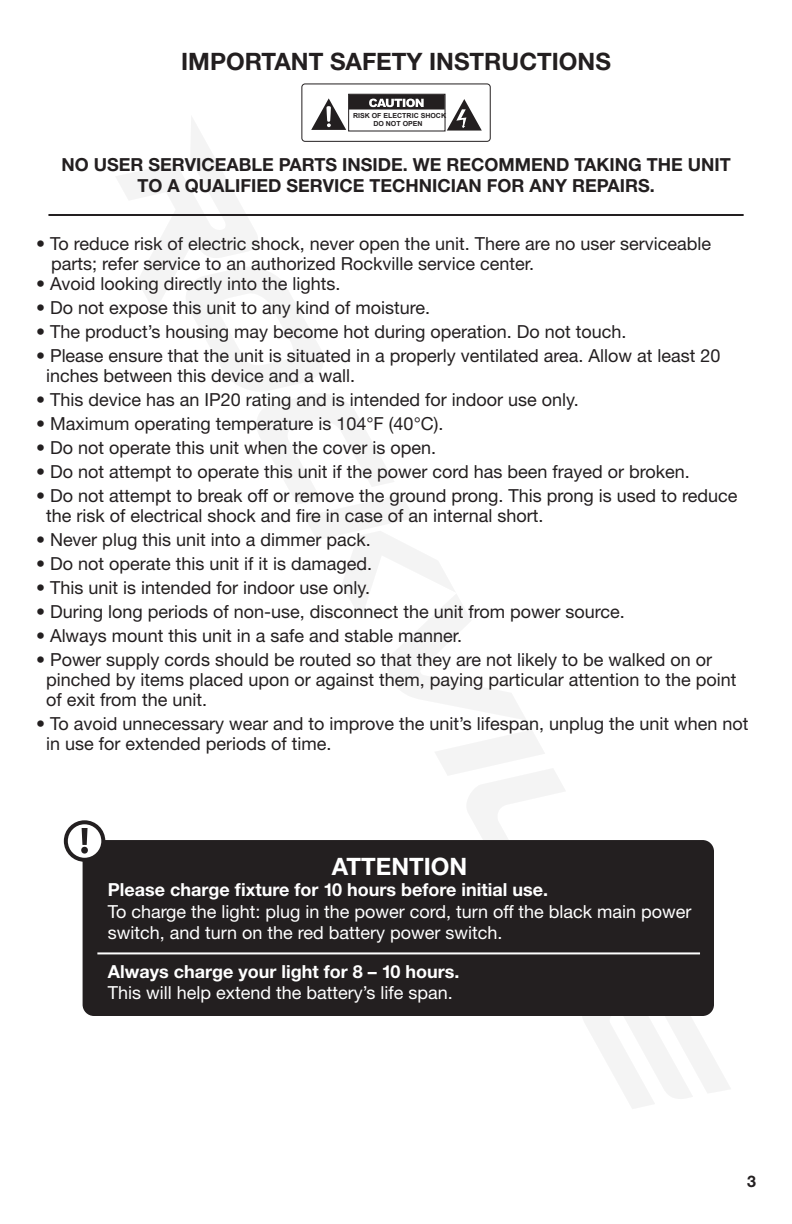
<style>
.page{position:relative;width:792px;height:1224px;background:#fff}
.page>*{position:absolute;margin:0;border:0;box-sizing:border-box;transform-origin:0 0}
.t1{font:700 24px "Helvetica Neue LT Std";color:#231f20}
.t2{font:700 24px "Helvetica Neue LT Std";color:#fff}
.t3{font:18px "Helvetica Neue LT Std";color:#231f20}
.t4{font:18px/21.6px "Helvetica Neue LT Std";color:#fff}
.t5{font:700 18px/21.6px "Helvetica Neue LT Std";color:#231f20;text-align:center}
.t6{font:700 18px "Helvetica Neue LT Std";color:#fff}
.t7{font:700 16px "Helvetica Neue LT Std";color:#231f20}
.t8{font:700 7px/8.4px "Arial";color:#231f20;text-align:center}
</style>
<div class="page">
<svg style="left:435px;top:730px;width:295px;height:378px"></svg>
<svg style="left:116px;top:94px;width:410px;height:626px"></svg>
<div style="left:301px;top:83px;width:190px;height:59px;border:1px solid #231f20;border-radius:3px"></div>
<hr style="left:48px;top:214px;width:696px;height:2px;background:#231f20">
<div style="left:83px;top:840px;width:631px;height:176px;background:#231f20"></div>
<svg style="left:66px;top:822px;width:37px;height:38px"></svg>
<div style="left:64px;top:820px;width:41px;height:42px;border:4px solid #231f20;border-radius:50%"></div>
<svg style="left:81px;top:828px;width:7px;height:26px"></svg>
<hr style="left:97px;top:952px;width:603px;height:2px;background:#fff">
<p class="t1" style="left:181px;top:46px;width:431px">IMPORTANT SAFETY INSTRUCTIONS</p>
<p class="t8" style="left:353px;top:112px;width:95px">RISK OF ELECTRIC SHOCK<br>DO NOT OPEN</p>
<p class="t5" style="left:61px;top:153px;width:671px">NO USER SERVICEABLE PARTS INSIDE. WE RECOMMEND TAKING THE UNIT<br>TO A QUALIFIED SERVICE TECHNICIAN FOR ANY REPAIRS.</p>
<p class="t3" style="left:36px;top:233px;width:677px">• To reduce risk of electric shock, never open the unit. There are no user serviceable</p>
<p class="t3" style="left:51px;top:253px;width:485px">parts; refer service to an authorized Rockville service center.</p>
<p class="t3" style="left:36px;top:273px;width:306px">• Avoid looking directly into the lights.</p>
<p class="t3" style="left:36px;top:297px;width:396px">• Do not expose this unit to any kind of moisture.</p>
<p class="t3" style="left:36px;top:321px;width:592px">• The product’s housing may become hot during operation. Do not touch.</p>
<p class="t3" style="left:36px;top:345px;width:686px">• Please ensure that the unit is situated in a properly ventilated area. Allow at least 20</p>
<p class="t3" style="left:46px;top:365px;width:311px">inches between this device and a wall.</p>
<p class="t3" style="left:36px;top:389px;width:544px">• This device has an IP20 rating and is intended for indoor use only.</p>
<p class="t3" style="left:36px;top:413px;width:409px">• Maximum operating temperature is 104°F (40°C).</p>
<p class="t3" style="left:36px;top:437px;width:402px">• Do not operate this unit when the cover is open.</p>
<p class="t3" style="left:36px;top:461px;width:655px">• Do not attempt to operate this unit if the power cord has been frayed or broken.</p>
<p class="t3" style="left:36px;top:485px;width:703px">• Do not attempt to break off or remove the ground prong. This prong is used to reduce</p>
<p class="t3" style="left:46px;top:505px;width:499px">the risk of electrical shock and fire in case of an internal short.</p>
<p class="t3" style="left:36px;top:529px;width:336px">• Never plug this unit into a dimmer pack.</p>
<p class="t3" style="left:36px;top:553px;width:338px">• Do not operate this unit if it is damaged.</p>
<p class="t3" style="left:36px;top:577px;width:336px">• This unit is intended for indoor use only.</p>
<p class="t3" style="left:36px;top:601px;width:590px">• During long periods of non-use, disconnect the unit from power source.</p>
<p class="t3" style="left:36px;top:625px;width:428px">• Always mount this unit in a safe and stable manner.</p>
<p class="t3" style="left:36px;top:649px;width:678px">• Power supply cords should be routed so that they are not likely to be walked on or</p>
<p class="t3" style="left:46px;top:669px;width:692px">pinched by items placed upon or against them, paying particular attention to the point</p>
<p class="t3" style="left:46px;top:689px;width:163px">of exit from the unit.</p>
<p class="t3" style="left:36px;top:713px;width:714px">• To avoid unnecessary wear and to improve the unit’s lifespan, unplug the unit when not</p>
<p class="t3" style="left:46px;top:733px;width:287px">in use for extended periods of time.</p>
<p class="t2" style="left:332px;top:851px;width:137px">ATTENTION</p>
<p class="t6" style="left:108px;top:879px;width:442px">Please charge fixture for 10 hours before initial use.</p>
<p class="t4" style="left:108px;top:900px;width:585px">To charge the light: plug in the power cord, turn off the black main power switch, and turn on the red battery power switch.</p>
<p class="t6" style="left:108px;top:960px;width:353px">Always charge your light for 8 – 10 hours.</p>
<p class="t4" style="left:108px;top:982px;width:347px">This will help extend the battery’s life span.</p>
<p class="t7" style="left:747px;top:1172px;width:10px">3</p>
</div>
